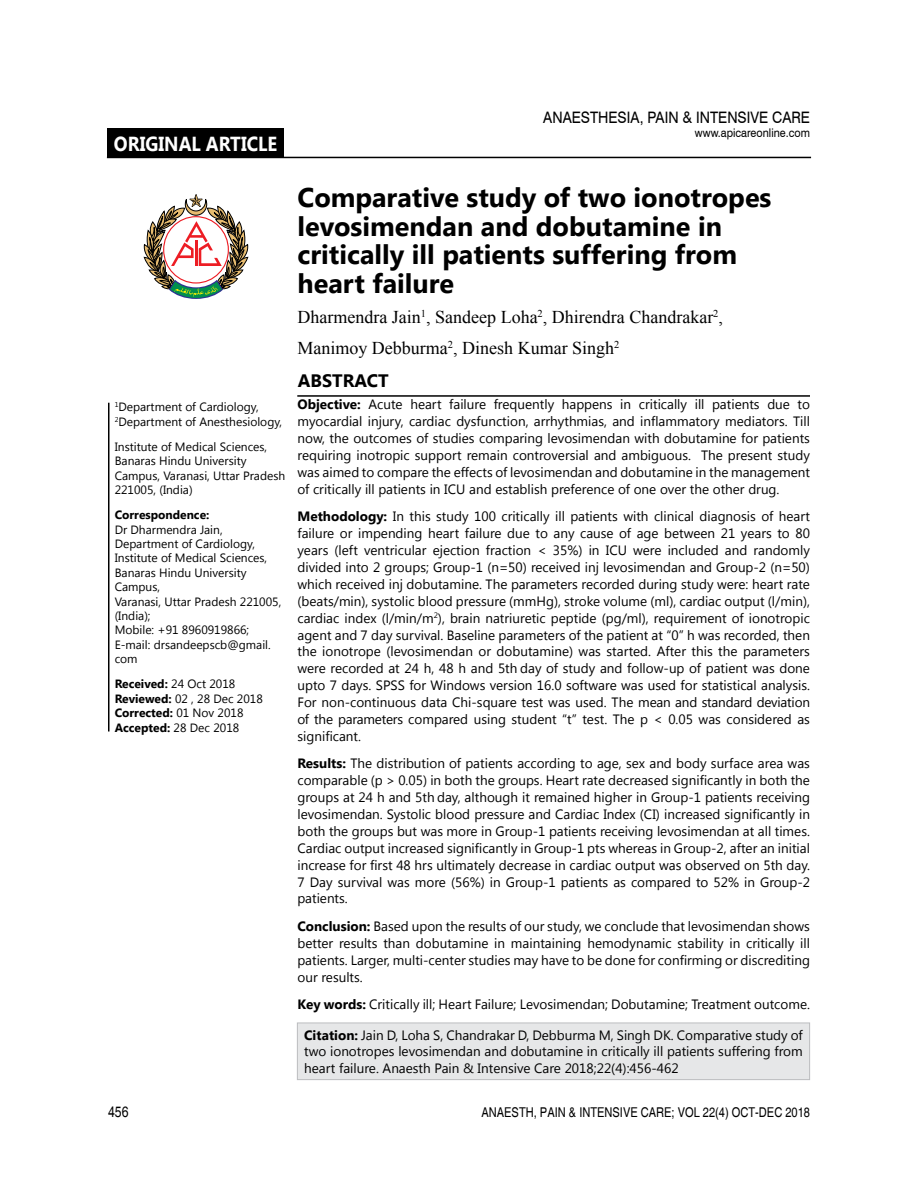
<style>
.page{position:relative;width:918px;height:1188px;background:#fff}
.page>*{position:absolute;margin:0;border:0;box-sizing:border-box;transform-origin:0 0}
.t1{font:700 27px/28.5px "Segoe UI";color:#000}
.t2{font:700 20.25px "Segoe UI";color:#fff;scale:.9 1}
.t3{font:18px/30.6px "Times New Roman";color:#000}
.t4{font:700 18px "Segoe UI";color:#000}
.t5{font:15.9px "Swiss 721 BT";color:#000;scale:.9 1}
.t6{font:condensed 15px "Helvetica";color:#000}
.t7{font:13.5px/16.8px "Segoe UI";color:#000;text-align:justify}
.t8{font:condensed 13.5px "Helvetica";color:#000}
.t9{font:12px/14.4px "Segoe UI";color:#000}
.t10{font:12px "Swiss 721 BT";color:#000;scale:.9 1}
.t11{font:700 12px "Segoe UI";color:#000}
.s1{font-weight:700}
</style>
<div class="page">
<div style="left:107px;top:129px;width:177px;height:29px;background:#000"></div>
<hr style="left:297px;top:395px;width:513px;height:2px;background:#000">
<hr style="left:108px;top:403px;width:2px;height:329px;background:#000">
<hr style="left:107px;top:157px;width:704px;height:1px;background:#000">
<svg style="left:143px;top:194px;width:106px;height:105px"></svg>
<div style="left:297px;top:1023px;width:513px;height:57px;background:#e6e7e8"></div>
<div style="left:297px;top:1023px;width:513px;height:57px;border:1px solid #bcbec0"></div>
<h2 class="t2" style="left:114px;top:129px;width:183px">ORIGINAL ARTICLE</h2>
<p class="t5" style="left:543px;top:106px;width:298px">ANAESTHESIA, PAIN &amp; INTENSIVE CARE</p>
<p class="t10" style="left:695px;top:125px;width:129px">www.apicareonline.com</p>
<p class="t9" style="left:115px;top:399px;width:169px"><sup>1</sup>Department of Cardiology,<br><sup>2</sup>Department of Anesthesiology,</p>
<p class="t9" style="left:115px;top:439px;width:172px">Institute of Medical Sciences,<br>Banaras Hindu University<br>Campus, Varanasi, Uttar Pradesh<br>221005, (India)</p>
<p class="t11" style="left:115px;top:506px;width:96px">Correspondence:</p>
<p class="t9" style="left:115px;top:522px;width:168px">Dr Dharmendra Jain,<br>Department of Cardiology,<br>Institute of Medical Sciences,<br>Banaras Hindu University<br>Campus,<br>Varanasi, Uttar Pradesh 221005, (India);<br>Mobile: +91 8960919866;<br>E-mail: drsandeepscb@gmail. com</p>
<p class="t9" style="left:115px;top:676px;width:150px"><span class="s1">Received:</span> 24 Oct 2018<br><span class="s1">Reviewed:</span> 02 , 28 Dec 2018<br><span class="s1">Corrected:</span> 01 Nov 2018<br><span class="s1">Accepted:</span> 28 Dec 2018</p>
<h1 class="t1" style="left:297px;top:182px;width:476px">Comparative study of two ionotropes levosimendan and dobutamine in critically ill patients suffering from heart failure</h1>
<h3 class="t3" style="left:297px;top:302px;width:427px">Dharmendra Jain<sup>1</sup>, Sandeep Loha<sup>2</sup>, Dhirendra Chandrakar<sup>2</sup>,<br>Manimoy Debburma<sup>2</sup>, Dinesh Kumar Singh<sup>2</sup></h3>
<h3 class="t4" style="left:298px;top:368px;width:92px">ABSTRACT</h3>
<p class="t7" style="left:297px;top:396px;width:514px"><span class="s1">Objective:</span> Acute heart failure frequently happens in critically ill patients due to myocardial injury, cardiac dysfunction, arrhythmias, and inflammatory mediators. Till now, the outcomes of studies comparing levosimendan with dobutamine for patients requiring inotropic support remain controversial and ambiguous. The present study was aimed to compare the effects of levosimendan and dobutamine in the management of critically ill patients in ICU and establish preference of one over the other drug.</p>
<p class="t7" style="left:297px;top:508px;width:514px"><span class="s1">Methodology:</span> In this study 100 critically ill patients with clinical diagnosis of heart failure or impending heart failure due to any cause of age between 21 years to 80 years (left ventricular ejection fraction &lt; 35%) in ICU were included and randomly divided into 2 groups; Group-1 (n=50) received inj levosimendan and Group-2 (n=50) which received inj dobutamine. The parameters recorded during study were: heart rate (beats/min), systolic blood pressure (mmHg), stroke volume (ml), cardiac output (l/min), cardiac index (l/min/m<sup>2</sup>), brain natriuretic peptide (pg/ml), requirement of ionotropic agent and 7 day survival. Baseline parameters of the patient at “0” h was recorded, then the ionotrope (levosimendan or dobutamine) was started. After this the parameters were recorded at 24 h, 48 h and 5th day of study and follow-up of patient was done upto 7 days. SPSS for Windows version 16.0 software was used for statistical analysis.<br>For non-continuous data Chi-square test was used. The mean and standard deviation of the parameters compared using student “t” test. The p &lt; 0.05 was considered as significant.</p>
<p class="t7" style="left:297px;top:755px;width:514px"><span class="s1">Results:</span> The distribution of patients according to age, sex and body surface area was comparable (p &gt; 0.05) in both the groups. Heart rate decreased significantly in both the groups at 24 h and 5th day, although it remained higher in Group-1 patients receiving levosimendan. Systolic blood pressure and Cardiac Index (CI) increased significantly in both the groups but was more in Group-1 patients receiving levosimendan at all times.<br>Cardiac output increased significantly in Group-1 pts whereas in Group-2, after an initial increase for first 48 hrs ultimately decrease in cardiac output was observed on 5th day.<br>7 Day survival was more (56%) in Group-1 patients as compared to 52% in Group-2 patients.</p>
<p class="t7" style="left:297px;top:917px;width:514px"><span class="s1">Conclusion:</span> Based upon the results of our study, we conclude that levosimendan shows better results than dobutamine in maintaining hemodynamic stability in critically ill patients. Larger, multi-center studies may have to be done for confirming or discrediting our results.</p>
<p class="t7" style="left:297px;top:996px;width:514px"><span class="s1">Key words:</span> Critically ill; Heart Failure; Levosimendan; Dobutamine; Treatment outcome.</p>
<p class="t7" style="left:304px;top:1026px;width:500px"><span class="s1">Citation:</span> Jain D, Loha S, Chandrakar D, Debburma M, Singh DK. Comparative study of two ionotropes levosimendan and dobutamine in critically ill patients suffering from heart failure. Anaesth Pain &amp; Intensive Care 2018;22(4):456-462</p>
<p class="t6" style="left:108px;top:1103px;width:22px">456</p>
<p class="t8" style="left:482px;top:1104px;width:330px">ANAESTH, PAIN &amp; INTENSIVE CARE; VOL 22(4) OCT-DEC 2018</p>
</div>
